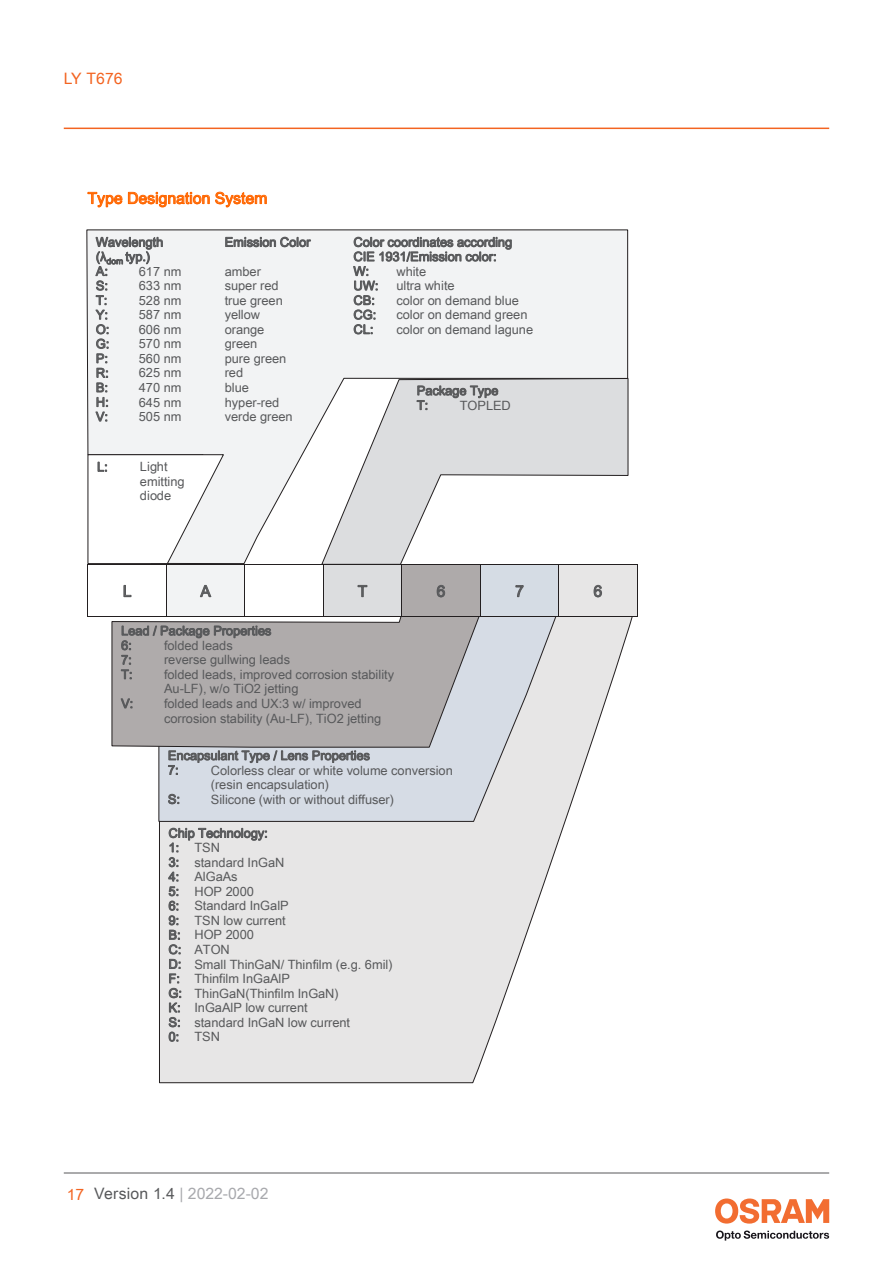
<style>
.page{position:relative;width:893px;height:1263px;background:#fff}
.page>*{position:absolute;margin:0;border:0;box-sizing:border-box;transform-origin:0 0}
.t1{font:15.75px "Arial Unicode MS";color:#a8a9ad}
.t2{font:15.75px "Arial Unicode MS";color:#f60}
.t3{font:15.75px "Arial Unicode MS";color:#f36421}
.t4{font:15.75px "Arial Unicode MS";color:#58595b}
.t5{font:12.75px/14.5px "Arial Unicode MS";color:#58595b}
.s1{color:#f36421}
.s2{color:#57585a}
</style>
<div class="page">
<hr style="left:64px;top:128px;width:765px;height:1px;background:#f36421">
<hr style="left:64px;top:1173px;width:765px;height:1px;background:#57585a">
<svg style="left:716px;top:1230px;width:113px;height:10px"></svg>
<svg style="left:715px;top:1198px;width:114px;height:25px"></svg>
<svg style="left:159px;top:617px;width:474px;height:466px"></svg>
<svg style="left:158px;top:617px;width:416px;height:205px;background:#d8dce2"></svg>
<div style="left:86px;top:229px;width:543px;height:335px;background:#f2f3f4"></div>
<svg style="left:320px;top:378px;width:309px;height:186px"></svg>
<svg style="left:111px;top:617px;width:370px;height:131px;background:#b1aeaf"></svg>
<div style="left:167px;top:565px;width:78px;height:51px;background:#f2f3f4"></div>
<div style="left:324px;top:565px;width:77px;height:51px;background:#dcdddf"></div>
<div style="left:402px;top:565px;width:78px;height:51px;background:#aeaaaa"></div>
<div style="left:480px;top:565px;width:78px;height:51px;background:#d5dce4"></div>
<div style="left:559px;top:565px;width:78px;height:51px;background:#e7e6e6"></div>
<svg style="left:87px;top:454px;width:138px;height:111px"></svg>
<hr style="left:167px;top:564px;width:77px;height:1px;background:#231f20">
<hr style="left:245px;top:564px;width:78px;height:1px;background:#231f20">
<hr style="left:323px;top:564px;width:78px;height:1px;background:#231f20">
<hr style="left:402px;top:564px;width:78px;height:1px;background:#231f20">
<hr style="left:480px;top:564px;width:78px;height:1px;background:#231f20">
<hr style="left:559px;top:564px;width:78px;height:1px;background:#231f20">
<hr style="left:88px;top:565px;width:1px;height:51px;background:#231f20">
<hr style="left:88px;top:616px;width:78px;height:1px;background:#231f20">
<hr style="left:166px;top:565px;width:1px;height:51px;background:#231f20">
<hr style="left:167px;top:616px;width:77px;height:1px;background:#231f20">
<hr style="left:244px;top:565px;width:1px;height:51px;background:#231f20">
<hr style="left:245px;top:616px;width:78px;height:1px;background:#231f20">
<hr style="left:323px;top:565px;width:1px;height:51px;background:#231f20">
<hr style="left:323px;top:616px;width:78px;height:1px;background:#231f20">
<hr style="left:401px;top:565px;width:1px;height:51px;background:#231f20">
<hr style="left:402px;top:616px;width:78px;height:1px;background:#231f20">
<hr style="left:480px;top:565px;width:1px;height:51px;background:#231f20">
<hr style="left:480px;top:616px;width:78px;height:1px;background:#231f20">
<hr style="left:558px;top:565px;width:1px;height:51px;background:#231f20">
<hr style="left:559px;top:616px;width:78px;height:1px;background:#231f20">
<hr style="left:637px;top:565px;width:1px;height:51px;background:#231f20">
<p class="t3" style="left:64px;top:67px;width:60px">LY T676</p>
<p class="t2" style="left:88px;top:187px;width:181px">Type Designation System</p>
<p class="t5" style="left:96px;top:234px;width:69px">Wavelength</p>
<p class="t5" style="left:225px;top:234px;width:87px">Emission Color</p>
<p class="t5" style="left:353px;top:234px;width:160px">Color coordinates according</p>
<p class="t5" style="left:96px;top:249px;width:56px">(λ<sub>dom</sub> typ.)</p>
<p class="t5" style="left:353px;top:249px;width:145px">CIE 1931/Emission color:</p>
<p class="t5" style="left:96px;top:264px;width:14px">A:</p>
<p class="t5" style="left:139px;top:264px;width:44px">617 nm</p>
<p class="t5" style="left:225px;top:264px;width:38px">amber</p>
<p class="t5" style="left:353px;top:264px;width:17px">W:</p>
<p class="t5" style="left:396px;top:264px;width:31px">white</p>
<p class="t5" style="left:96px;top:278px;width:14px">S:</p>
<p class="t5" style="left:139px;top:278px;width:44px">633 nm</p>
<p class="t5" style="left:225px;top:278px;width:55px">super red</p>
<p class="t5" style="left:353px;top:278px;width:26px">UW:</p>
<p class="t5" style="left:396px;top:278px;width:60px">ultra white</p>
<p class="t5" style="left:96px;top:293px;width:13px">T:</p>
<p class="t5" style="left:139px;top:293px;width:44px">528 nm</p>
<p class="t5" style="left:225px;top:293px;width:60px">true green</p>
<p class="t5" style="left:353px;top:293px;width:23px">CB:</p>
<p class="t5" style="left:396px;top:293px;width:124px">color on demand blue</p>
<p class="t5" style="left:96px;top:307px;width:14px">Y:</p>
<p class="t5" style="left:139px;top:307px;width:44px">587 nm</p>
<p class="t5" style="left:225px;top:307px;width:37px">yellow</p>
<p class="t5" style="left:353px;top:307px;width:24px">CG:</p>
<p class="t5" style="left:396px;top:307px;width:133px">color on demand green</p>
<p class="t5" style="left:96px;top:322px;width:15px">O:</p>
<p class="t5" style="left:139px;top:322px;width:44px">606 nm</p>
<p class="t5" style="left:225px;top:322px;width:41px">orange</p>
<p class="t5" style="left:353px;top:322px;width:21px">CL:</p>
<p class="t5" style="left:396px;top:322px;width:138px">color on demand lagune</p>
<p class="t5" style="left:96px;top:336px;width:15px">G:</p>
<p class="t5" style="left:139px;top:336px;width:44px">570 nm</p>
<p class="t5" style="left:225px;top:336px;width:34px">green</p>
<p class="t5" style="left:96px;top:351px;width:14px">P:</p>
<p class="t5" style="left:139px;top:351px;width:44px">560 nm</p>
<p class="t5" style="left:225px;top:351px;width:63px">pure green</p>
<p class="t5" style="left:96px;top:365px;width:14px">R:</p>
<p class="t5" style="left:139px;top:365px;width:44px">625 nm</p>
<p class="t5" style="left:225px;top:365px;width:20px">red</p>
<p class="t5" style="left:96px;top:380px;width:14px">B:</p>
<p class="t5" style="left:139px;top:380px;width:44px">470 nm</p>
<p class="t5" style="left:225px;top:380px;width:26px">blue</p>
<p class="t5" style="left:96px;top:395px;width:14px">H:</p>
<p class="t5" style="left:139px;top:395px;width:44px">645 nm</p>
<p class="t5" style="left:225px;top:395px;width:56px">hyper-red</p>
<p class="t5" style="left:96px;top:409px;width:14px">V:</p>
<p class="t5" style="left:139px;top:409px;width:44px">505 nm</p>
<p class="t5" style="left:225px;top:409px;width:70px">verde green</p>
<p class="t5" style="left:97px;top:459px;width:12px">L:</p>
<p class="t5" style="left:140px;top:459px;width:46px">Light emitting diode</p>
<p class="t5" style="left:417px;top:383px;width:83px">Package Type<br>T:</p>
<p class="t5" style="left:460px;top:398px;width:52px">TOPLED</p>
<p class="t4" style="left:123px;top:580px;width:10px">L</p>
<p class="t4" style="left:200px;top:580px;width:12px">A</p>
<p class="t4" style="left:358px;top:580px;width:11px">T</p>
<p class="t4" style="left:437px;top:580px;width:10px">6</p>
<p class="t4" style="left:515px;top:580px;width:10px">7</p>
<p class="t4" style="left:593px;top:580px;width:10px">6</p>
<p class="t5" style="left:121px;top:623px;width:152px">Lead / Package Properties<br>6:</p>
<p class="t5" style="left:164px;top:638px;width:70px">folded leads</p>
<p class="t5" style="left:121px;top:652px;width:12px">7:</p>
<p class="t5" style="left:164px;top:652px;width:128px">reverse gullwing leads</p>
<p class="t5" style="left:121px;top:667px;width:13px">T:</p>
<p class="t5" style="left:164px;top:667px;width:232px">folded leads, improved corrosion stability<br>Au-LF), w/o TiO2 jetting</p>
<p class="t5" style="left:121px;top:696px;width:14px">V:</p>
<p class="t5" style="left:164px;top:696px;width:219px">folded leads and UX:3 w/ improved corrosion stability (Au-LF), TiO2 jetting</p>
<p class="t5" style="left:168px;top:748px;width:204px">Encapsulant Type / Lens Properties<br>7:</p>
<p class="t5" style="left:211px;top:762px;width:243px">Colorless clear or white volume conversion (resin encapsulation)</p>
<p class="t5" style="left:168px;top:791px;width:14px">S:</p>
<p class="t5" style="left:211px;top:791px;width:185px">Silicone (with or without diffuser)</p>
<p class="t5" style="left:168px;top:825px;width:226px">Chip Technology:<br>1: TSN<br>3: standard InGaN<br>4: AlGaAs<br>5: HOP 2000<br>6: Standard InGalP<br>9: TSN low current<br>B: HOP 2000<br>C: ATON<br>D: Small ThinGaN/ Thinfilm (e.g. 6mil)<br>F: Thinfilm InGaAlP<br>G: ThinGaN(Thinfilm InGaN)<br>K: InGaAlP low current<br>S: standard InGaN low current<br>0: TSN</p>
<p class="t1" style="left:67px;top:1182px;width:203px"><span class="s1">17</span> <span class="s2">Version 1.4</span> | 2022-02-02</p>
</div>
